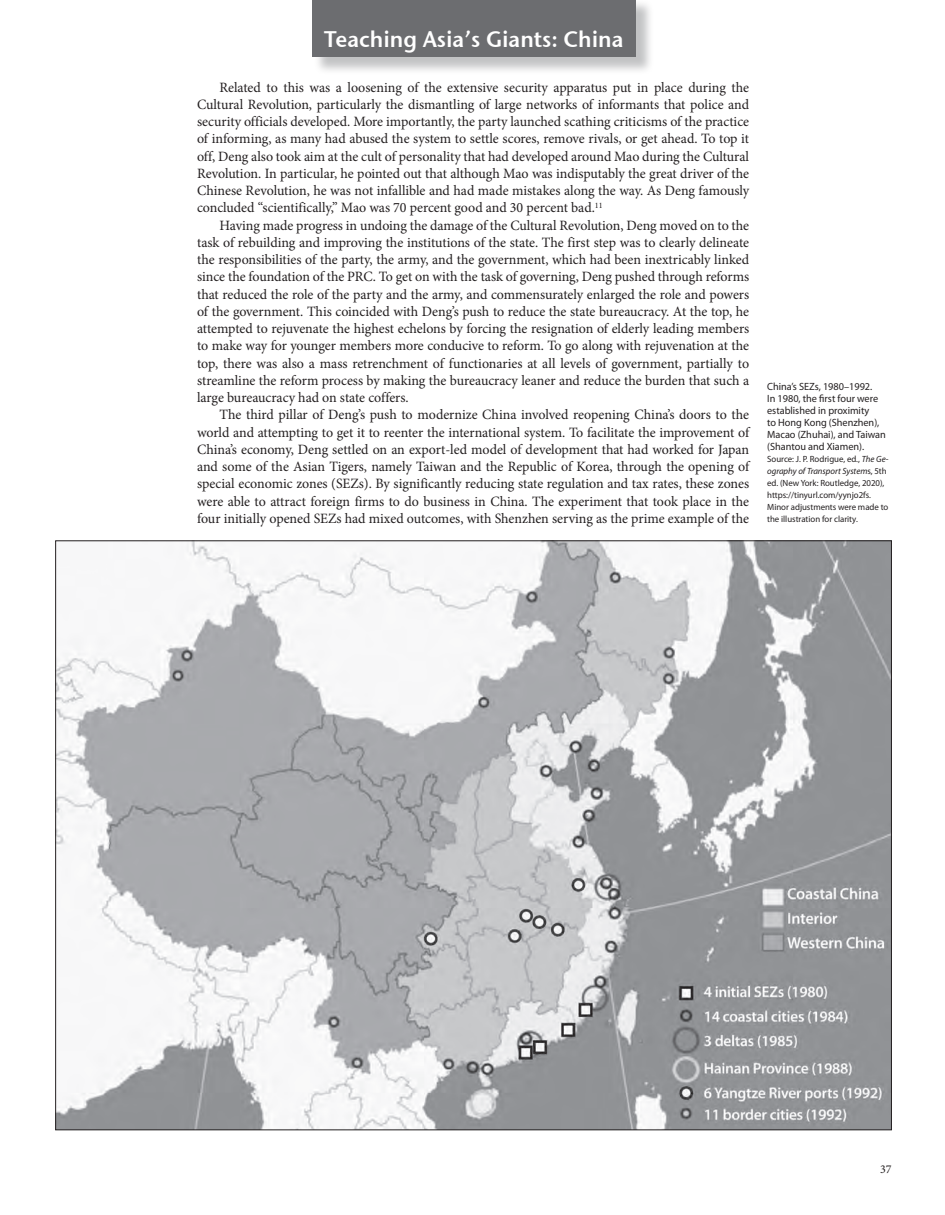
<style>
.page{position:relative;width:945px;height:1215px;background:#fff}
.page>*{position:absolute;margin:0;border:0;box-sizing:border-box;transform-origin:0 0}
.t1{font:22.5px "Stone Sans Sem ITCTT Semi";color:#fff;scale:.96 1}
.t2{font:14.25px/17.2px "Minion Pro";color:#231f20;text-align:justify}
.t3{font:12px "Minion Pro";color:#231f20}
.t4{font:10.5px/12px "Myriad Pro";color:#231f20}
.t5{font:9px/12px "Myriad Pro";color:#231f20}
.s1{font-style:italic}
</style>
<div class="page">
<div style="left:314px;top:0;width:341px;height:75px;background:#808285;opacity:.48"></div>
<div style="left:312px;top:0;width:324px;height:56px;background:#6c6d70"></div>
<img style="left:57px;top:542px;width:833px;height:586px">
<h1 class="t1" style="left:324px;top:25px;width:313px">Teaching Asia’s Giants: China</h1>
<p class="t2" style="left:197px;top:78px;width:554px;text-indent:22px">Related to this was a loosening of the extensive security apparatus put in place during the Cultural Revolution, particularly the dismantling of large networks of informants that police and security officials developed. More importantly, the party launched scathing criticisms of the practice of informing, as many had abused the system to settle scores, remove rivals, or get ahead. To top it off, Deng also took aim at the cult of personality that had developed around Mao during the Cultural Revolution. In particular, he pointed out that although Mao was indisputably the great driver of the Chinese Revolution, he was not infallible and had made mistakes along the way. As Deng famously concluded “scientifically,” Mao was 70 percent good and 30 percent bad.<sup>11</sup></p>
<p class="t2" style="left:197px;top:216px;width:554px;text-indent:22px">Having made progress in undoing the damage of the Cultural Revolution, Deng moved on to the task of rebuilding and improving the institutions of the state. The first step was to clearly delineate the responsibilities of the party, the army, and the government, which had been inextricably linked since the foundation of the PRC. To get on with the task of governing, Deng pushed through reforms that reduced the role of the party and the army, and commensurately enlarged the role and powers of the government. This coincided with Deng’s push to reduce the state bureaucracy. At the top, he attempted to rejuvenate the highest echelons by forcing the resignation of elderly leading members to make way for younger members more conducive to reform. To go along with rejuvenation at the top, there was also a mass retrenchment of functionaries at all levels of government, partially to streamline the reform process by making the bureaucracy leaner and reduce the burden that such a large bureaucracy had on state coffers.</p>
<p class="t2" style="left:197px;top:406px;width:554px;text-indent:22px">The third pillar of Deng’s push to modernize China involved reopening China’s doors to the world and attempting to get it to reenter the international system. To facilitate the improvement of China’s economy, Deng settled on an export-led model of development that had worked for Japan and some of the Asian Tigers, namely Taiwan and the Republic of Korea, through the opening of special economic zones (SEZs). By significantly reducing state regulation and tax rates, these zones were able to attract foreign firms to do business in China. The experiment that took place in the four initially opened SEZs had mixed outcomes, with Shenzhen serving as the prime example of the</p>
<p class="t4" style="left:767px;top:380px;width:120px">China’s SEZs, 1980–1992.<br>In 1980, the first four were established in proximity<br>to Hong Kong (Shenzhen),<br>Macao (Zhuhai), and Taiwan (Shantou and Xiamen).</p>
<p class="t5" style="left:767px;top:453px;width:123px">Source: J. P. Rodrigue, ed., <span class="s1">The Ge&shy;ography of Transport System</span>s, 5th ed. (New York: Routledge, 2020), https://tinyurl.com/yynjo2fs.<br>Minor adjustments were made to the illustration for clarity.</p>
<p class="t3" style="left:880px;top:1161px;width:13px">37</p>
</div>
